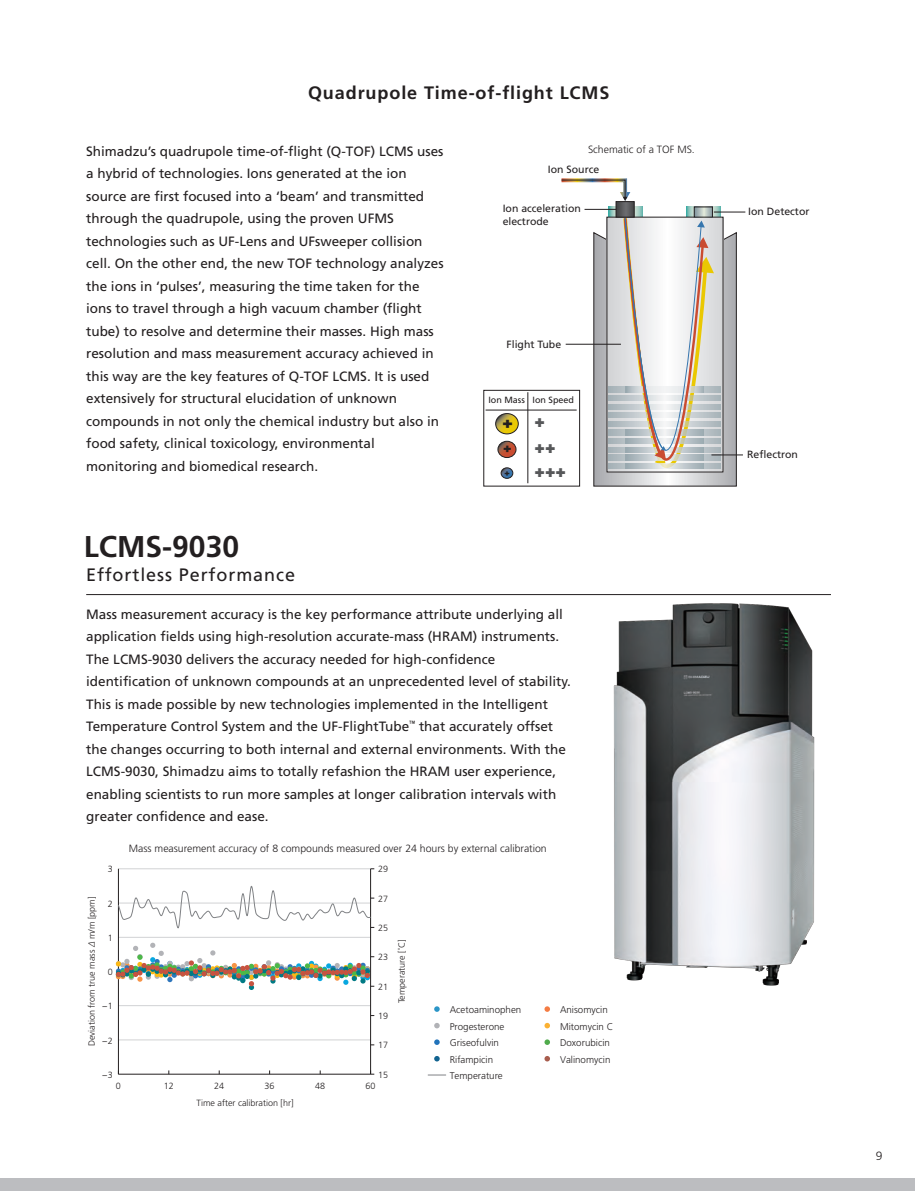
<style>
.page{position:relative;width:915px;height:1191px;background:#fff}
.page>*{position:absolute;margin:0;border:0;box-sizing:border-box;transform-origin:0 0}
.t1{font:700 30px "Frutiger";color:#231f20}
.t2{font:700 18px "Frutiger";letter-spacing:.05em;color:#231f20}
.t3{font:18px "Frutiger";letter-spacing:.05em;color:#231f20}
.t4{font:900 17.85px "Frutiger LT Std";color:#231f20;scale:.9 1}
.t5{font:900 17.4px/25.5px "Frutiger LT Std";color:#57585a}
.t6{font:13.5px/22.5px "Frutiger";color:#231f20}
.t7{font:300 12px "Frutiger";color:#231f20}
.t8{font:300 10.5px "Frutiger";color:#231f20}
.t9{font:10.5px/12.6px "Frutiger LT Std";color:#231f20}
.t10{font:300 9.75px/16.5px "Frutiger LT Std";color:#231f20}
.t11{font:300 9px "Frutiger LT Std";color:#231f20}
.t12{font:9px "Frutiger LT Std";color:#231f20}
.s1{font-size:14.25px}
.s2{font-size:9.3px}
.s3{font-style:italic}
</style>
<div class="page">
<div style="left:0;top:1178px;width:914px;height:13px;background:#bcbdc0"></div>
<svg style="left:557px;top:178px;width:180px;height:309px"></svg>
<hr style="left:584px;top:209px;width:31px;height:1px;background:#231f20">
<hr style="left:713px;top:212px;width:32px;height:1px;background:#231f20">
<svg style="left:495px;top:413px;width:23px;height:21px"></svg>
<div style="left:495px;top:413px;width:23px;height:21px;border:1px solid #231f20;border-radius:50%"></div>
<svg style="left:498px;top:441px;width:18px;height:16px"></svg>
<div style="left:497px;top:441px;width:19px;height:16px;border:1px solid #231f20;border-radius:50%"></div>
<svg style="left:501px;top:468px;width:11px;height:10px"></svg>
<div style="left:501px;top:468px;width:11px;height:10px;border:1px solid #231f20;border-radius:50%"></div>
<hr style="left:485px;top:410px;width:91px;height:1px;background:#231f20">
<hr style="left:527px;top:392px;width:1px;height:91px;background:#231f20">
<hr style="left:711px;top:454px;width:31px;height:1px;background:#231f20">
<hr style="left:565px;top:344px;width:55px;height:1px;background:#231f20">
<img style="left:613px;top:603px;width:202px;height:383px">
<hr style="left:118px;top:1039px;width:252px;height:1px;background:#d1d2d4">
<hr style="left:118px;top:1005px;width:252px;height:1px;background:#d1d2d4">
<hr style="left:118px;top:937px;width:252px;height:1px;background:#d1d2d4">
<hr style="left:118px;top:868px;width:252px;height:1px;background:#d1d2d4">
<hr style="left:370px;top:868px;width:1px;height:206px;background:#231f20">
<hr style="left:118px;top:868px;width:1px;height:206px;background:#231f20">
<hr style="left:118px;top:1074px;width:252px;height:1px;background:#231f20">
<svg style="left:117px;top:885px;width:257px;height:45px"></svg>
<img style="left:116px;top:942px;width:258px;height:48px">
<svg style="left:434px;top:1006px;width:5px;height:5px"></svg>
<svg style="left:434px;top:1023px;width:5px;height:5px"></svg>
<svg style="left:434px;top:1039px;width:5px;height:6px"></svg>
<svg style="left:434px;top:1056px;width:5px;height:5px"></svg>
<svg style="left:428px;top:1074px;width:17px;height:1px"></svg>
<svg style="left:544px;top:1006px;width:6px;height:5px"></svg>
<svg style="left:544px;top:1023px;width:6px;height:5px"></svg>
<svg style="left:544px;top:1039px;width:6px;height:6px"></svg>
<svg style="left:544px;top:1056px;width:6px;height:5px"></svg>
<hr style="left:86px;top:594px;width:744px;height:1px;background:#231f20">
<h2 class="t2" style="left:308px;top:82px;width:303px">Quadrupole Time-of-flight LCMS</h2>
<p class="t6" style="left:86px;top:139px;width:359px">Shimadzu’s quadrupole time-of-flight (Q-TOF) LCMS uses a hybrid of technologies. Ions generated at the ion source are first focused into a ‘beam’ and transmitted through the quadrupole, using the proven UFMS technologies such as UF-Lens and UFsweeper collision cell. On the other end, the new TOF technology analyzes the ions in ‘pulses’, measuring the time taken for the ions to travel through a high vacuum chamber (flight tube) to resolve and determine their masses. High mass resolution and mass measurement accuracy achieved in this way are the key features of Q-TOF LCMS. It is used extensively for structural elucidation of unknown compounds in not only the chemical industry but also in food safety, clinical toxicology, environmental monitoring and biomedical research.</p>
<h1 class="t1" style="left:84px;top:529px;width:157px">LCMS-9030</h1>
<h2 class="t3" style="left:86px;top:564px;width:210px">Effortless Performance</h2>
<p class="t8" style="left:588px;top:143px;width:108px">Schematic of a TOF MS.</p>
<p class="t9" style="left:547px;top:163px;width:53px">Ion Source</p>
<p class="t9" style="left:502px;top:202px;width:80px">Ion acceleration electrode</p>
<p class="t9" style="left:748px;top:205px;width:63px">Ion Detector</p>
<p class="t9" style="left:506px;top:338px;width:56px">Flight Tube</p>
<p class="t12" style="left:488px;top:395px;width:87px">Ion Mass Ion Speed</p>
<p class="t5" style="left:534px;top:408px;width:23px">+ ++</p>
<p class="t5" style="left:534px;top:458px;width:33px">+++</p>
<h3 class="t4" style="left:520px;top:419px;width:65px;rotate:90deg">+<span class="s1">+</span> <span class="s2">+</span></h3>
<p class="t9" style="left:747px;top:448px;width:52px">Reflectron</p>
<p class="t6" style="left:86px;top:603px;width:486px">Mass measurement accuracy is the key performance attribute underlying all application fields using high-resolution accurate-mass (HRAM) instruments.<br>The LCMS-9030 delivers the accuracy needed for high-confidence identification of unknown compounds at an unprecedented level of stability.<br>This is made possible by new technologies implemented in the Intelligent Temperature Control System and the UF-FlightTube<sup>™</sup> that accurately offset the changes occurring to both internal and external environments. With the LCMS-9030, Shimadzu aims to totally refashion the HRAM user experience, enabling scientists to run more samples at longer calibration intervals with greater confidence and ease.</p>
<p class="t8" style="left:129px;top:842px;width:419px">Mass measurement accuracy of 8 compounds measured over 24 hours by external calibration</p>
<p class="t11" style="left:108px;top:864px;width:7px">3</p>
<p class="t11" style="left:108px;top:898px;width:7px">2</p>
<p class="t11" style="left:108px;top:932px;width:7px">1</p>
<p class="t11" style="left:108px;top:967px;width:7px">0</p>
<p class="t11" style="left:102px;top:1001px;width:12px">−1</p>
<p class="t11" style="left:102px;top:1035px;width:12px">−2</p>
<p class="t11" style="left:102px;top:1069px;width:12px">−3</p>
<p class="t11" style="left:87px;top:1046px;width:151px;rotate:-90deg">Deviation from true mass <span class="s3">∆</span> m/m [ppm]</p>
<p class="t11" style="left:378px;top:864px;width:12px">29</p>
<p class="t11" style="left:378px;top:893px;width:12px">27</p>
<p class="t11" style="left:378px;top:923px;width:12px">25</p>
<p class="t11" style="left:378px;top:952px;width:12px">23</p>
<p class="t11" style="left:378px;top:981px;width:12px">21</p>
<p class="t11" style="left:378px;top:1011px;width:12px">19</p>
<p class="t11" style="left:378px;top:1040px;width:12px">17</p>
<p class="t11" style="left:378px;top:1069px;width:12px">15</p>
<p class="t11" style="left:116px;top:1080px;width:7px">0</p>
<p class="t11" style="left:164px;top:1080px;width:12px">12</p>
<p class="t11" style="left:214px;top:1080px;width:12px">24</p>
<p class="t11" style="left:264px;top:1080px;width:12px">36</p>
<p class="t11" style="left:315px;top:1080px;width:12px">48</p>
<p class="t11" style="left:365px;top:1080px;width:12px">60</p>
<p class="t11" style="left:196px;top:1097px;width:99px">Time after calibration [hr]</p>
<p class="t11" style="left:396px;top:1003px;width:65px;rotate:-90deg">Temperature [˚C]</p>
<p class="t10" style="left:449px;top:1001px;width:73px">Acetoaminophen<br>Progesterone<br>Griseofulvin<br>Rifampicin<br>Temperature</p>
<p class="t10" style="left:560px;top:1001px;width:55px">Anisomycin<br>Mitomycin C<br>Doxorubicin<br>Valinomycin</p>
<p class="t7" style="left:875px;top:1149px;width:8px">9</p>
</div>
